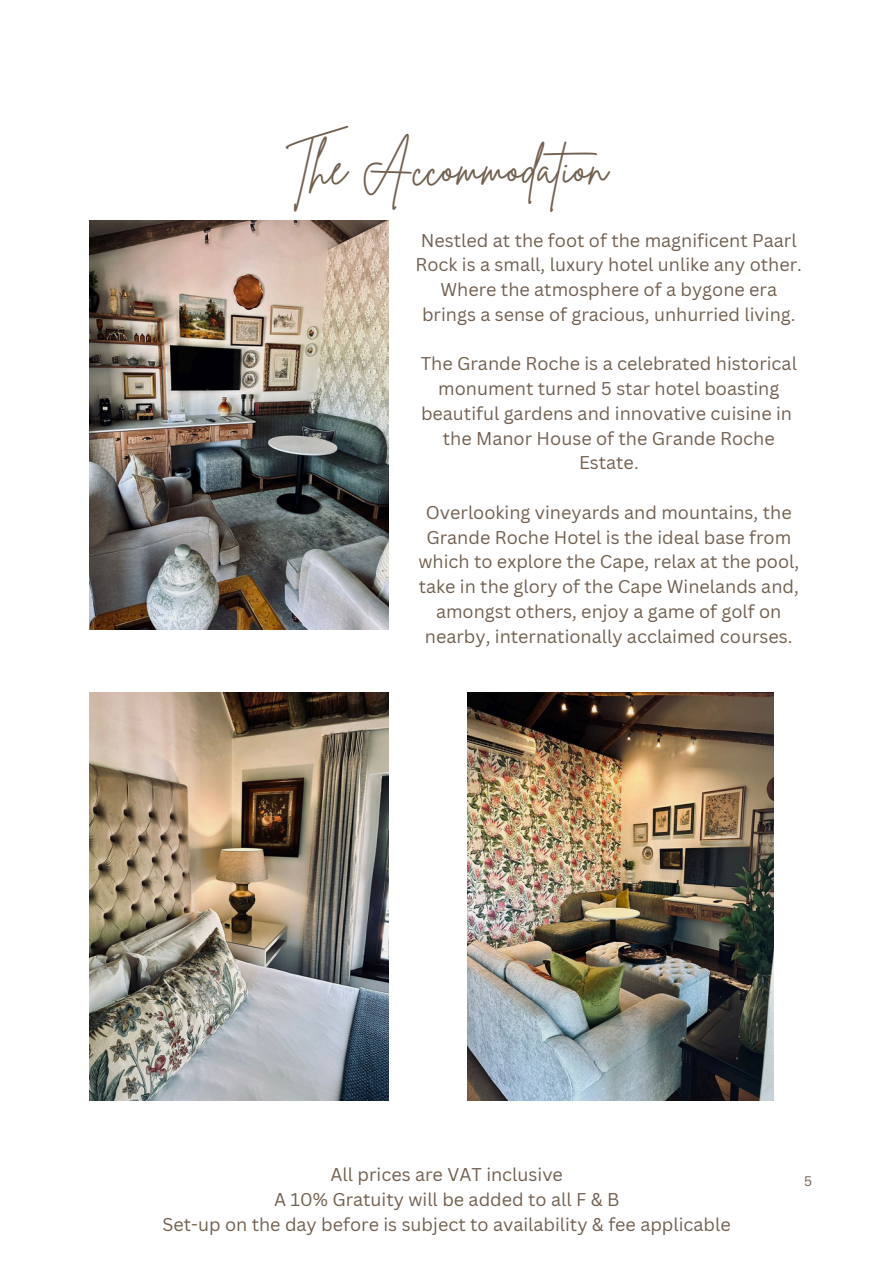
<style>
.page{position:relative;width:894px;height:1264px;background:#fff}
.page>*{position:absolute;margin:0;border:0;box-sizing:border-box;transform-origin:0 0}
.t1{font:48px "Brittany Signature";color:#726151}
.t2{font:18px/24.8px "Canva Sans";color:#726151;text-align:center}
.t3{font:13.5px "Canva Sans";color:#726151}
</style>
<div class="page">
<img style="left:89px;top:692px;width:300px;height:408px">
<img style="left:467px;top:692px;width:306px;height:408px">
<img style="left:89px;top:221px;width:300px;height:408px">
<h1 class="t1" style="left:286px;top:137px;width:325px">The Accommodation</h1>
<p class="t2" style="left:415px;top:227px;width:388px">Nestled at the foot of the magnificent Paarl Rock is a small, luxury hotel unlike any other.<br>Where the atmosphere of a bygone era brings a sense of gracious, unhurried living.</p>
<p class="t2" style="left:420px;top:351px;width:377px">The Grande Roche is a celebrated historical monument turned 5 star hotel boasting beautiful gardens and innovative cuisine in the Manor House of the Grande Roche Estate.</p>
<h2 class="t2" style="left:418px;top:499px;width:382px">Overlooking vineyards and mountains, the Grande Roche Hotel is the ideal base from which to explore the Cape, relax at the pool, take in the glory of the Cape Winelands and, amongst others, enjoy a game of golf on nearby, internationally acclaimed courses.</h2>
<h2 class="t2" style="left:330px;top:1161px;width:234px">All prices are VAT inclusive</h2>
<p class="t3" style="left:804px;top:1171px;width:9px">5</p>
<h2 class="t2" style="left:162px;top:1186px;width:569px">A 10% Gratuity will be added to all F &amp; B<br>Set-up on the day before is subject to availability &amp; fee applicable</h2>
</div>
